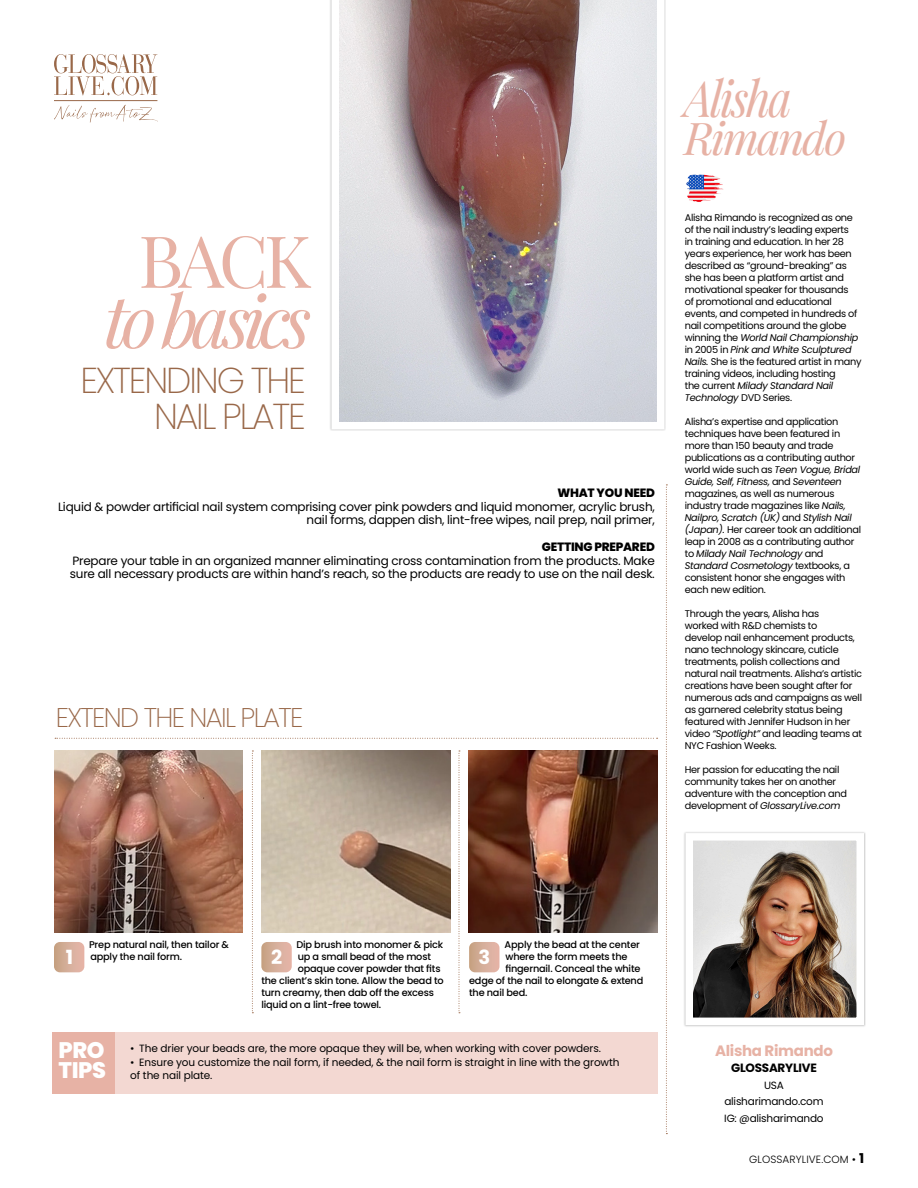
<style>
.page{position:relative;width:918px;height:1188px;background:#fff}
.page>*{position:absolute;margin:0;border:0;box-sizing:border-box;transform-origin:0 0}
.t1{font:italic 72px "Playfair Display";letter-spacing:-.09em;color:#e7b2a5}
.t2{font:72px "Playfair Display";color:#e7b2a5}
.t3{font:italic 49.95px "Playfair Display";letter-spacing:-.05em;color:#e7b2a5;scale:.9 1}
.t4{font:italic 45px "Playfair Display";letter-spacing:-.05em;color:#e7b2a5}
.t5{font:200 36px/36px "Poppins";letter-spacing:-.06em;color:#996849;text-align:right}
.t6{font:200 27px "Poppins";letter-spacing:-.06em;color:#996849}
.t7{font:800 22.5px "Poppins";letter-spacing:-.02em;color:#fff}
.t8{font:700 19.5px "Poppins";color:#fff}
.t9{font:700 15px "Poppins";letter-spacing:-.02em;color:#e7b2a5}
.t10{font:12px/13.5px "Poppins";letter-spacing:-.02em;color:#000;text-align:right}
.t11{font:800 12px "Poppins";letter-spacing:-.02em;color:#000}
.t12{font:700 12px "Poppins";letter-spacing:-.02em;color:#000}
.t13{font:10.5px/13.5px "Poppins";letter-spacing:-.01em;color:#000}
.t14{font:300 10.5px "Poppins";letter-spacing:.01em;color:#000}
.t15{font:9.75px/12px "Poppins";letter-spacing:-.03em;color:#000}
.t16{font:500 9.75px/12px "Poppins";letter-spacing:-.02em;color:#000}
.s1{font-style:italic}
.s2{font-weight:400}
.s3{font-weight:700;font-size:13.5px}
</style>
<div class="page">
<img style="left:339px;top:0;width:318px;height:422px">
<svg style="left:666px;top:485px;width:1px;height:649px"></svg>
<svg style="left:54px;top:54px;width:103px;height:42px"></svg>
<hr style="left:54px;top:100px;width:103px;height:1px;background:#996849">
<svg style="left:54px;top:105px;width:104px;height:18px"></svg>
<img style="left:686px;top:175px;width:37px;height:27px">
<div style="left:683px;top:831px;width:183px;height:196px;background:#000;opacity:.25"></div>
<img style="left:695px;top:842px;width:160px;height:174px">
<div style="left:686px;top:833px;width:178px;height:192px;border:8px solid #fff"></div>
<svg style="left:252px;top:751px;width:1px;height:262px"></svg>
<svg style="left:459px;top:751px;width:1px;height:262px"></svg>
<svg style="left:54px;top:942px;width:30px;height:30px"></svg>
<svg style="left:261px;top:942px;width:31px;height:30px"></svg>
<svg style="left:469px;top:942px;width:31px;height:30px"></svg>
<svg style="left:55px;top:738px;width:603px;height:1px"></svg>
<img style="left:54px;top:751px;width:189px;height:181px">
<img style="left:469px;top:751px;width:189px;height:181px">
<img style="left:261px;top:751px;width:189px;height:181px">
<div style="left:53px;top:1032px;width:64px;height:62px;background:#e7b2a5"></div>
<div style="left:116px;top:1032px;width:542px;height:62px;background:#f3d8d2"></div>
<p class="t2" style="left:138px;top:205px;width:174px">BACK</p>
<p class="t1" style="left:104px;top:265px;width:209px">to basics</p>
<p class="t5" style="left:80px;top:363px;width:227px">EXTENDING THE<br>NAIL PLATE</p>
<p class="t11" style="left:557px;top:486px;width:99px">WHAT YOU NEED</p>
<p class="t10" style="left:58px;top:500px;width:598px">Liquid &amp; powder artificial nail system comprising cover pink powders and liquid monomer, acrylic brush, nail forms, dappen dish, lint-free wipes, nail prep, nail primer,</p>
<p class="t11" style="left:542px;top:540px;width:114px">GETTING PREPARED</p>
<p class="t10" style="left:70px;top:554px;width:586px;text-align:left">Prepare your table in an organized manner eliminating cross contamination from the products. Make sure all necessary products are within hand’s reach, so the products are ready to use on the nail desk.</p>
<p class="t6" style="left:56px;top:702px;width:249px">EXTEND THE NAIL PLATE</p>
<p class="t3" style="left:684px;top:60px;width:121px">Alisha</p>
<p class="t4" style="left:684px;top:103px;width:164px">Rimando</p>
<p class="t15" style="left:685px;top:211px;width:178px">Alisha Rimando is recognized as one of the nail industry’s leading experts<br>in training and education. In her 28 years experience, her work has been described as “ground-breaking” as she has been a platform artist and motivational speaker for thousands<br>of promotional and educational events, and competed in hundreds of nail competitions around the globe winning the <span class="s1">World Nail Championship </span>in 2005 in <span class="s1">Pink and White Sculptured Nails.</span> She is the featured artist in many training videos, including hosting<br>the current <span class="s1">Milady Standard Nail Technology</span> DVD Series.</p>
<p class="t15" style="left:685px;top:415px;width:178px">Alisha’s expertise and application techniques have been featured in more than 150 beauty and trade publications as a contributing author world wide such as <span class="s1">Teen Vogue, Bridal Guide, Self, Fitness,</span> and <span class="s1">Seventeen </span>magazines, as well as numerous industry trade magazines like <span class="s1">Nails, Nailpro, Scratch (UK)</span> and <span class="s1">Stylish Nail (Japan).</span> Her career took an additional leap in 2008 as a contributing author to <span class="s1">Milady Nail Technology</span> and <span class="s1">Standard Cosmetology</span> textbooks, a consistent honor she engages with each new edition.</p>
<p class="t15" style="left:685px;top:607px;width:179px">Through the years, Alisha has<br>worked with R&amp;D chemists to<br>develop nail enhancement products, nano technology skincare, cuticle treatments, polish collections and natural nail treatments. Alisha’s artistic creations have been sought after for numerous ads and campaigns as well as garnered celebrity status being featured with Jennifer Hudson in her video <span class="s1">“Spotlight”</span> and leading teams at NYC Fashion Weeks.</p>
<p class="t15" style="left:685px;top:763px;width:164px">Her passion for educating the nail community takes her on another adventure with the conception and development of <span class="s1">GlossaryLive.com</span></p>
<p class="t8" style="left:66px;top:946px;width:9px">1</p>
<p class="t16" style="left:89px;top:939px;width:141px">Prep natural nail, then tailor &amp; apply the nail form.</p>
<p class="t8" style="left:271px;top:946px;width:13px">2</p>
<p class="t16" style="left:296px;top:939px;width:148px">Dip brush into monomer &amp; pick</p>
<p class="t16" style="left:298px;top:951px;width:135px">up a small bead of the most</p>
<p class="t16" style="left:298px;top:963px;width:144px">opaque cover powder that fits</p>
<p class="t16" style="left:261px;top:975px;width:184px">the client’s skin tone. Allow the bead to</p>
<p class="t16" style="left:261px;top:987px;width:174px">turn creamy, then dab off the excess</p>
<p class="t16" style="left:261px;top:999px;width:121px">liquid on a lint-free towel.</p>
<p class="t16" style="left:505px;top:939px;width:137px">Apply the bead at the center</p>
<p class="t16" style="left:506px;top:951px;width:124px">where the form meets the</p>
<p class="t16" style="left:506px;top:963px;width:136px">fingernail. Conceal the white</p>
<p class="t16" style="left:469px;top:975px;width:176px">edge of the nail to elongate &amp; extend</p>
<p class="t16" style="left:469px;top:987px;width:60px">the nail bed.</p>
<p class="t8" style="left:479px;top:946px;width:13px">3</p>
<p class="t7" style="left:59px;top:1037px;width:47px">PRO</p>
<p class="t7" style="left:59px;top:1057px;width:49px">TIPS</p>
<p class="t13" style="left:130px;top:1042px;width:472px">• The drier your beads are, the more opaque they will be, when working with cover powders.</p>
<p class="t13" style="left:130px;top:1055px;width:491px">• Ensure you customize the nail form, if needed, &amp; the nail form is straight in line with the growth of the nail plate.</p>
<p class="t9" style="left:715px;top:1042px;width:119px">Alisha Rimando</p>
<p class="t12" style="left:731px;top:1061px;width:87px">GLOSSARYLIVE</p>
<p class="t13" style="left:764px;top:1078px;width:21px">USA</p>
<p class="t13" style="left:724px;top:1095px;width:101px">alisharimando.com</p>
<p class="t13" style="left:724px;top:1111px;width:101px">IG: @alisharimando</p>
<p class="t14" style="left:749px;top:1154px;width:117px">GLOSSARYLIVE.COM <span class="s2">•</span> <span class="s3">1</span></p>
</div>
